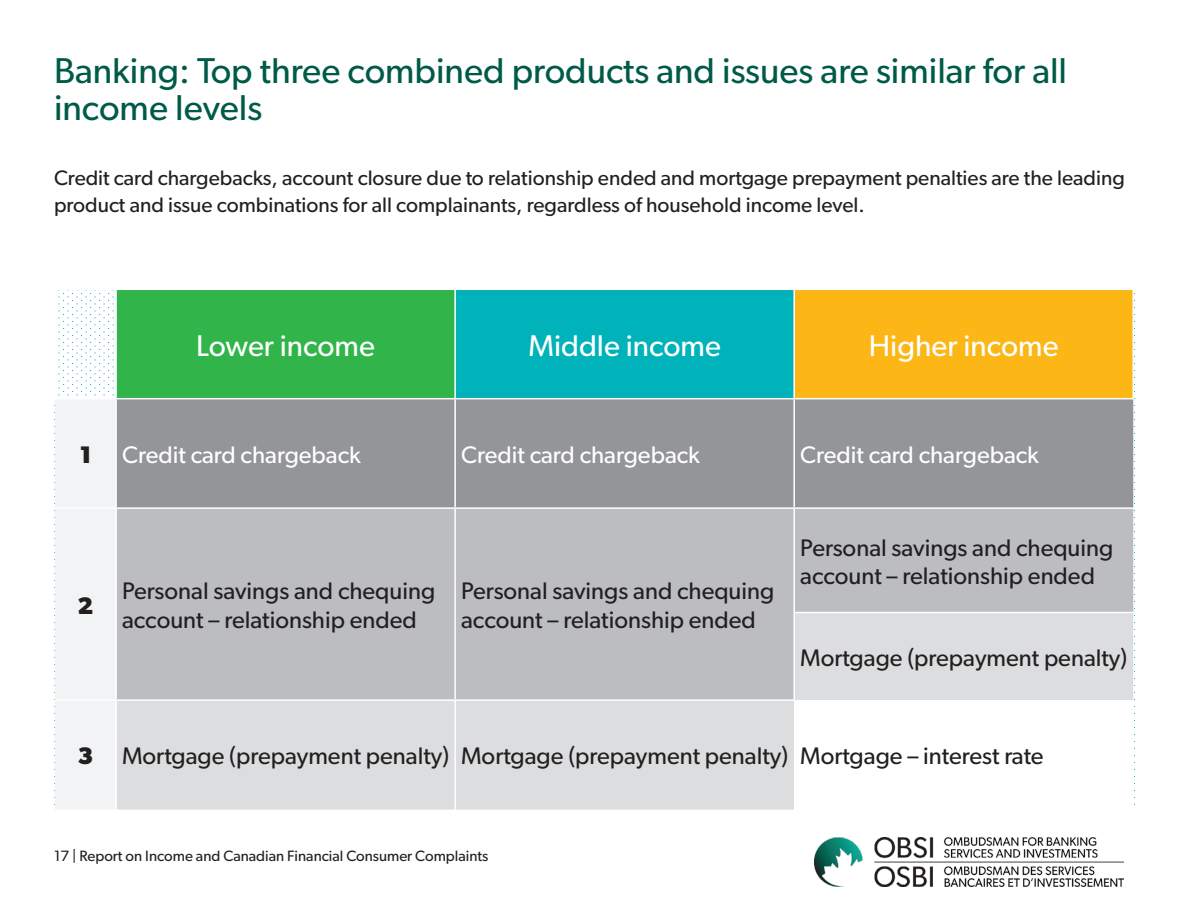
<style>
.page{position:relative;width:1188px;height:918px;background:#fff}
.page>*{position:absolute;margin:0;border:0;box-sizing:border-box;transform-origin:0 0}
.t1{font:36px/37.2px "Gibson";color:#005a48}
.t2{font:30px "Gibson";color:#fff}
.t3{font:24px/28.8px "Gibson";color:#231f20}
.t4{font:24px "Gibson";color:#fff}
.t5{font:700 24px "Gibson";color:#231f20}
.t6{font:21px/27px "Gibson";color:#231f20}
.t7{font:15px "Gibson";color:#231f20}
.s1{font-weight:700}
</style>
<div class="page">
<img style="left:814px;top:837px;width:310px;height:49px">
<div style="left:116px;top:289px;width:339px;height:110px;background:#31b44a"></div>
<div style="left:455px;top:289px;width:339px;height:110px;background:#00b2b9"></div>
<div style="left:794px;top:289px;width:339px;height:110px;background:#fcb615"></div>
<div style="left:55px;top:400px;width:60px;height:409px;background:#f2f3f4"></div>
<div style="left:117px;top:399px;width:1016px;height:108px;background:#939598"></div>
<div style="left:117px;top:509px;width:1016px;height:104px;background:#bcbdc0"></div>
<svg style="left:117px;top:613px;width:1016px;height:197px;background:#d0d1d3"></svg>
<div style="left:794px;top:700px;width:339px;height:110px;background:#fff"></div>
<hr style="left:454px;top:399px;width:2px;height:108px;background:#fff">
<hr style="left:454px;top:509px;width:2px;height:104px;background:#fff">
<hr style="left:454px;top:613px;width:2px;height:86px;background:#fff">
<hr style="left:793px;top:399px;width:2px;height:108px;background:#fff">
<hr style="left:793px;top:509px;width:2px;height:103px;background:#fff">
<hr style="left:793px;top:612px;width:340px;height:1px;background:#fff">
<hr style="left:793px;top:613px;width:2px;height:86px;background:#fff">
<hr style="left:455px;top:289px;width:339px;height:1px;background:#fff">
<hr style="left:794px;top:289px;width:340px;height:1px;background:#fff">
<hr style="left:793px;top:290px;width:2px;height:108px;background:#fff">
<hr style="left:1132px;top:290px;width:2px;height:108px;background:#fff">
<hr style="left:455px;top:398px;width:339px;height:1px;background:#fff">
<hr style="left:794px;top:398px;width:340px;height:1px;background:#fff">
<hr style="left:55px;top:507px;width:61px;height:2px;background:#fff">
<hr style="left:116px;top:289px;width:339px;height:1px;background:#fff">
<hr style="left:115px;top:290px;width:2px;height:108px;background:#fff">
<hr style="left:454px;top:290px;width:2px;height:108px;background:#fff">
<hr style="left:116px;top:398px;width:339px;height:1px;background:#fff">
<hr style="left:55px;top:699px;width:61px;height:2px;background:#fff">
<hr style="left:116px;top:699px;width:339px;height:2px;background:#fff">
<hr style="left:455px;top:699px;width:340px;height:2px;background:#fff">
<hr style="left:454px;top:701px;width:2px;height:109px;background:#fff">
<h1 class="t1" style="left:54px;top:51px;width:1015px">Banking: Top three combined products and issues are similar for all income levels</h1>
<p class="t6" style="left:54px;top:164px;width:1072px">Credit card chargebacks, account closure due to relationship ended and mortgage prepayment penalties are the leading product and issue combinations for all complainants, regardless of household income level.</p>
<p class="t2" style="left:196px;top:328px;width:180px">Lower income</p>
<p class="t2" style="left:528px;top:328px;width:194px">Middle income</p>
<p class="t2" style="left:869px;top:328px;width:191px">Higher income</p>
<p class="t5" style="left:79px;top:440px;width:13px">1</p>
<p class="t4" style="left:122px;top:440px;width:240px">Credit card chargeback</p>
<p class="t4" style="left:461px;top:440px;width:240px">Credit card chargeback</p>
<p class="t4" style="left:800px;top:440px;width:240px">Credit card chargeback</p>
<p class="t5" style="left:77px;top:591px;width:17px">2</p>
<p class="t3" style="left:122px;top:576px;width:315px">Personal savings and chequing account – relationship ended</p>
<p class="t3" style="left:461px;top:576px;width:315px">Personal savings and chequing account – relationship ended</p>
<p class="t3" style="left:800px;top:532px;width:315px">Personal savings and chequing account – relationship ended</p>
<p class="t3" style="left:800px;top:643px;width:329px">Mortgage (prepayment penalty)</p>
<p class="t3" style="left:77px;top:741px;width:968px"><span class="s1">3</span> Mortgage (prepayment penalty) Mortgage (prepayment penalty) Mortgage – interest rate</p>
<p class="t7" style="left:54px;top:847px;width:436px">17 | Report on Income and Canadian Financial Consumer Complaints</p>
</div>
